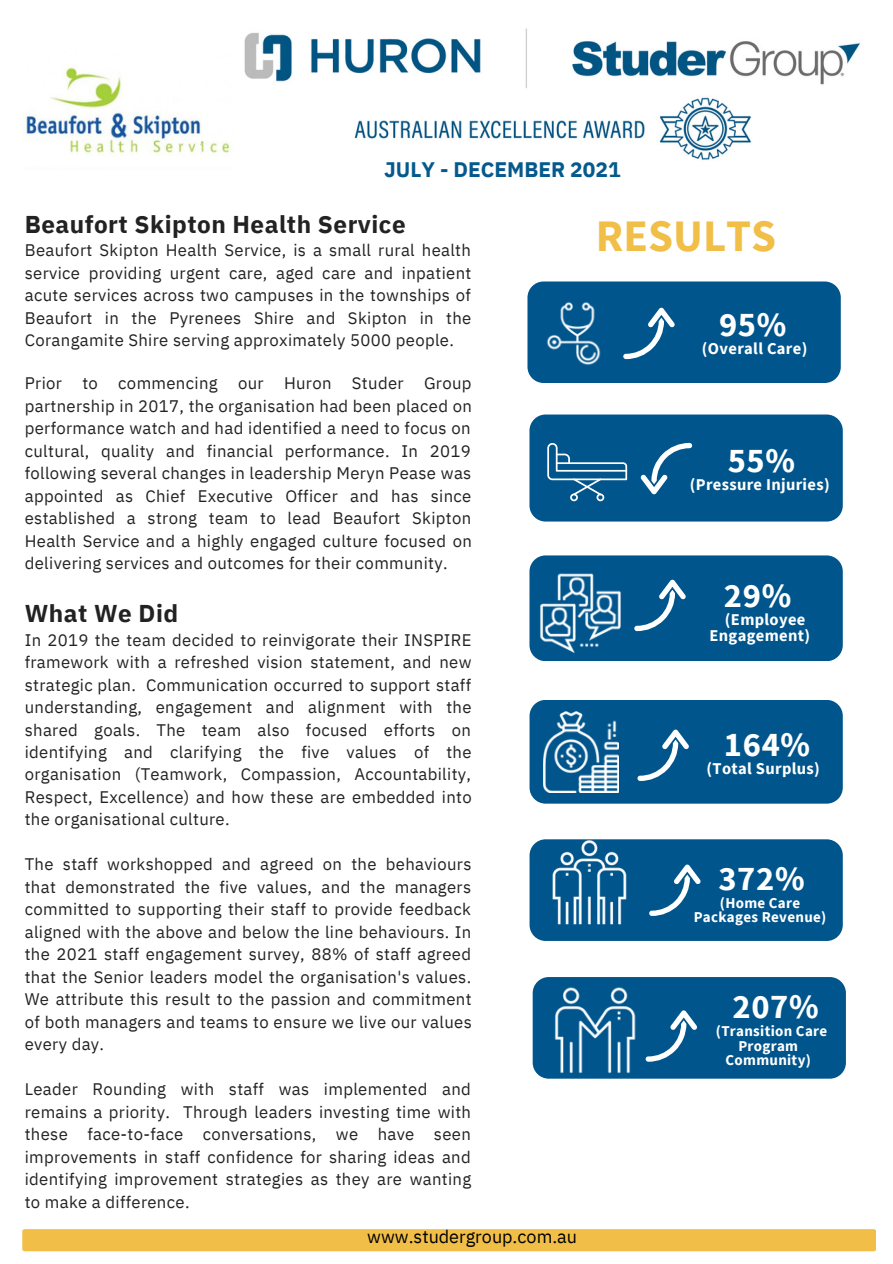
<style>
.page{position:relative;width:893px;height:1264px;background:#fff}
.page>*{position:absolute;margin:0;border:0;box-sizing:border-box;transform-origin:0 0}
.t1{font:700 45px "Source Sans Pro";color:#f1be48}
.t2{font:700 34.5px "Source Sans Pro";letter-spacing:.02em;color:#fff}
.t3{font:700 24.3px "IBM Plex Sans";letter-spacing:.02em;color:#222}
.t4{font:700 21px "IBM Plex Sans";color:#05598c}
.t5{font:18px "IBM Plex Sans";color:#000}
.t6{font:16.65px/22.5px "IBM Plex Sans";letter-spacing:.02em;color:#222;text-align:justify}
.t7{font:700 16.5px/15.8px "Source Sans Pro";letter-spacing:.02em;color:#fff;text-align:right}
.t8{font:700 15px/14.5px "Source Sans Pro";letter-spacing:.02em;color:#fff;text-align:center}
</style>
<div class="page">
<div style="left:22px;top:1229px;width:854px;height:22px;background:#f1be48;border-radius:2px"></div>
<div style="left:529px;top:555px;width:313px;height:106px;background:#00558c;border-radius:16px"></div>
<svg style="left:634px;top:579px;width:52px;height:52px"></svg>
<div style="left:529px;top:414px;width:313px;height:107px;background:#00558c;border-radius:16px"></div>
<div style="left:527px;top:281px;width:313px;height:102px;background:#00558c;border-radius:16px"></div>
<svg style="left:623px;top:307px;width:52px;height:52px"></svg>
<img style="left:546px;top:302px;width:55px;height:63px">
<div style="left:532px;top:977px;width:313px;height:101px;background:#00558c;border-radius:16px"></div>
<div style="left:529px;top:839px;width:313px;height:101px;background:#00558c;border-radius:16px"></div>
<img style="left:547px;top:839px;width:87px;height:86px">
<img style="left:244px;top:28px;width:616px;height:132px">
<img style="left:22px;top:67px;width:209px;height:88px">
<div style="left:529px;top:700px;width:313px;height:103px;background:#00558c;border-radius:16px"></div>
<svg style="left:640px;top:443px;width:52px;height:51px"></svg>
<svg style="left:637px;top:729px;width:52px;height:52px"></svg>
<svg style="left:547px;top:443px;width:80px;height:58px"></svg>
<img style="left:543px;top:711px;width:75px;height:81px">
<svg style="left:649px;top:864px;width:51px;height:52px"></svg>
<img style="left:535px;top:555px;width:95px;height:106px">
<svg style="left:645px;top:1010px;width:52px;height:51px"></svg>
<img style="left:554px;top:987px;width:82px;height:86px">
<p class="t4" style="left:384px;top:155px;width:238px">JULY - DECEMBER 2021</p>
<p class="t3" style="left:25px;top:208px;width:382px">Beaufort Skipton Health Service</p>
<p class="t6" style="left:25px;top:239px;width:448px">Beaufort Skipton Health Service, is a small rural health service providing urgent care, aged care and inpatient acute services across two campuses in the townships of Beaufort in the Pyrenees Shire and Skipton in the Corangamite Shire serving approximately 5000 people.</p>
<p class="t6" style="left:25px;top:371px;width:448px">Prior to commencing our Huron Studer Group partnership in 2017, the organisation had been placed on performance watch and had identified a need to focus on cultural, quality and financial performance. In 2019 following several changes in leadership Meryn Pease was appointed as Chief Executive Officer and has since established a strong team to lead Beaufort Skipton Health Service and a highly engaged culture focused on delivering services and outcomes for their community.</p>
<p class="t3" style="left:25px;top:597px;width:155px">What We Did</p>
<p class="t6" style="left:25px;top:628px;width:448px">In 2019 the team decided to reinvigorate their INSPIRE framework with a refreshed vision statement, and new strategic plan. Communication occurred to support staff understanding, engagement and alignment with the shared goals. The team also focused efforts on identifying and clarifying the five values of the organisation (Teamwork, Compassion, Accountability, Respect, Excellence) and how these are embedded into the organisational culture.</p>
<p class="t6" style="left:25px;top:853px;width:448px">The staff workshopped and agreed on the behaviours that demonstrated the five values, and the managers committed to supporting their staff to provide feedback aligned with the above and below the line behaviours. In the 2021 staff engagement survey, 88% of staff agreed that the Senior leaders model the organisation's values.<br>We attribute this result to the passion and commitment of both managers and teams to ensure we live our values every day.</p>
<p class="t6" style="left:25px;top:1077px;width:448px">Leader Rounding with staff was implemented and remains a priority. Through leaders investing time with these face-to-face conversations, we have seen improvements in staff confidence for sharing ideas and identifying improvement strategies as they are wanting to make a difference.</p>
<p class="t5" style="left:367px;top:1224px;width:211px">www.studergroup.com.au</p>
<p class="t1" style="left:596px;top:207px;width:182px">RESULTS</p>
<p class="t2" style="left:719px;top:302px;width:69px">95%</p>
<p class="t7" style="left:702px;top:340px;width:107px">(Overall Care)</p>
<p class="t2" style="left:727px;top:437px;width:69px">55%</p>
<p class="t7" style="left:689px;top:476px;width:141px">(Pressure Injuries)</p>
<p class="t2" style="left:723px;top:573px;width:69px">29%</p>
<p class="t7" style="left:709px;top:611px;width:102px">(Employee<br>Engagement)</p>
<p class="t2" style="left:723px;top:722px;width:88px">164%</p>
<p class="t7" style="left:706px;top:760px;width:115px">(Total Surplus)</p>
<p class="t2" style="left:718px;top:855px;width:88px">372%</p>
<p class="t8" style="left:719px;top:895px;width:82px">(Home Care</p>
<p class="t8" style="left:693px;top:909px;width:134px">Packages Revenue)</p>
<p class="t2" style="left:732px;top:984px;width:88px">207%</p>
<p class="t8" style="left:715px;top:1023px;width:113px">(Transition Care<br>Program<br>Community)</p>
</div>
